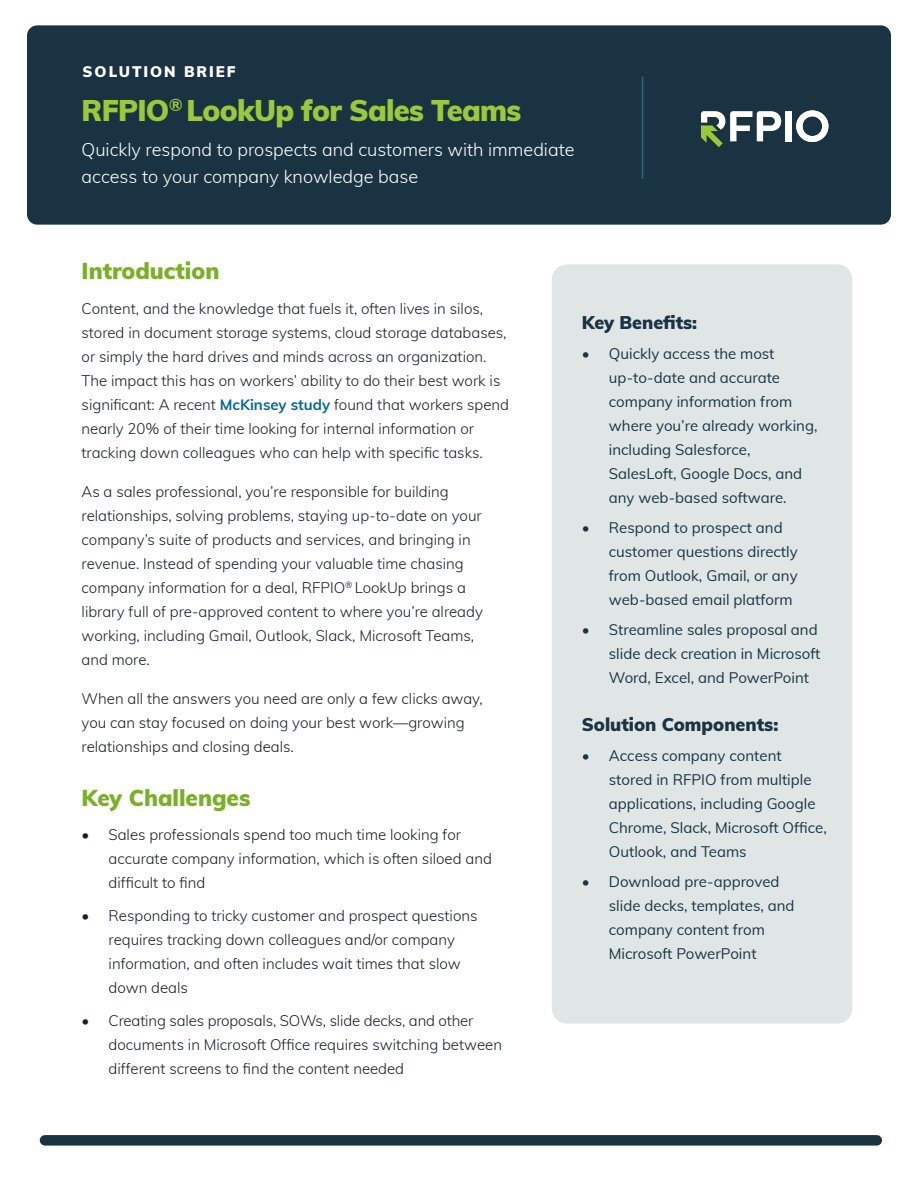
<style>
.page{position:relative;width:918px;height:1188px;background:#fff}
.page>*{position:absolute;margin:0;border:0;box-sizing:border-box;transform-origin:0 0}
.t1{font:900 29.25px "Muli";letter-spacing:-.025em;color:#9bc93b}
.t2{font:900 22.5px "Muli";color:#7baf27}
.t3{font:300 18px/27px "Muli";color:#fff}
.t4{font:900 18px "Muli";color:#1a3342}
.t5{font:300 15px/24px "Muli";color:#141f26}
.t6{font:15px/24px "Muli";color:#1a3443}
.t7{font:900 15px "Muli";letter-spacing:.13em;color:#fff}
.s1{font-weight:700;color:#02699b}
</style>
<div class="page">
<div style="left:27px;top:25px;width:864px;height:200px;background:#1a3342;border-radius:10px"></div>
<div style="left:45px;top:1135px;width:832px;height:11px;background:#1a3342"></div>
<div style="left:552px;top:264px;width:300px;height:760px;background:#e0e6e6;border-radius:15px"></div>
<hr style="left:642px;top:77px;width:1px;height:102px;background:#3b637e">
<div style="left:785px;top:111px;width:7px;height:30px;background:#fff"></div>
<svg style="left:796px;top:110px;width:32px;height:32px"></svg>
<svg style="left:701px;top:111px;width:80px;height:36px"></svg>
<p class="t7" style="left:83px;top:61px;width:155px">SOLUTION BRIEF</p>
<p class="t1" style="left:82px;top:89px;width:441px">RFPIO<sup>®</sup> LookUp for Sales Teams</p>
<p class="t3" style="left:82px;top:135px;width:494px">Quickly respond to prospects and customers with immediate access to your company knowledge base</p>
<p class="t2" style="left:82px;top:255px;width:139px">Introduction</p>
<p class="t5" style="left:82px;top:296px;width:429px">Content, and the knowledge that fuels it, often lives in silos, stored in document storage systems, cloud storage databases, or simply the hard drives and minds across an organization.<br>The impact this has on workers’ ability to do their best work is significant: A recent <span class="s1">McKinsey study</span> found that workers spend nearly 20% of their time looking for internal information or tracking down colleagues who can help with specific tasks.</p>
<p class="t5" style="left:82px;top:479px;width:403px">As a sales professional, you’re responsible for building relationships, solving problems, staying up-to-date on your company’s suite of products and services, and bringing in revenue. Instead of spending your valuable time chasing company information for a deal, RFPIO<sup>®</sup> LookUp brings a library full of pre-approved content to where you’re already working, including Gmail, Outlook, Slack, Microsoft Teams, and more.</p>
<p class="t5" style="left:82px;top:686px;width:403px">When all the answers you need are only a few clicks away, you can stay focused on doing your best work—growing relationships and closing deals.</p>
<p class="t2" style="left:82px;top:781px;width:170px">Key Challenges</p>
<p class="t5" style="left:109px;top:822px;width:385px;text-indent:-27px">• Sales professionals spend too much time looking for accurate company information, which is often siloed and difficult to find</p>
<p class="t5" style="left:109px;top:903px;width:370px;text-indent:-27px">• Responding to tricky customer and prospect questions requires tracking down colleagues and/or company information, and often includes wait times that slow down deals</p>
<p class="t5" style="left:109px;top:1008px;width:395px;text-indent:-27px">• Creating sales proposals, SOWs, slide decks, and other documents in Microsoft Office requires switching between different screens to find the content needed</p>
<p class="t4" style="left:582px;top:309px;width:117px">Key Benefits:</p>
<p class="t6" style="left:609px;top:341px;width:210px;text-indent:-27px">• Quickly access the most up-to-date and accurate company information from where you’re already working, including Salesforce,<br>SalesLoft, Google Docs, and any web-based software.</p>
<p class="t6" style="left:609px;top:515px;width:190px;text-indent:-27px">• Respond to prospect and customer questions directly from Outlook, Gmail, or any web-based email platform</p>
<p class="t6" style="left:609px;top:617px;width:213px;text-indent:-27px">• Streamline sales proposal and slide deck creation in Microsoft<br>Word, Excel, and PowerPoint</p>
<p class="t4" style="left:582px;top:711px;width:198px">Solution Components:</p>
<p class="t6" style="left:609px;top:743px;width:219px;text-indent:-27px">• Access company content stored in RFPIO from multiple applications, including Google<br>Chrome, Slack, Microsoft Office,<br>Outlook, and Teams</p>
<p class="t6" style="left:609px;top:869px;width:187px;text-indent:-27px">• Download pre-approved slide decks, templates, and company content from<br>Microsoft PowerPoint</p>
</div>
